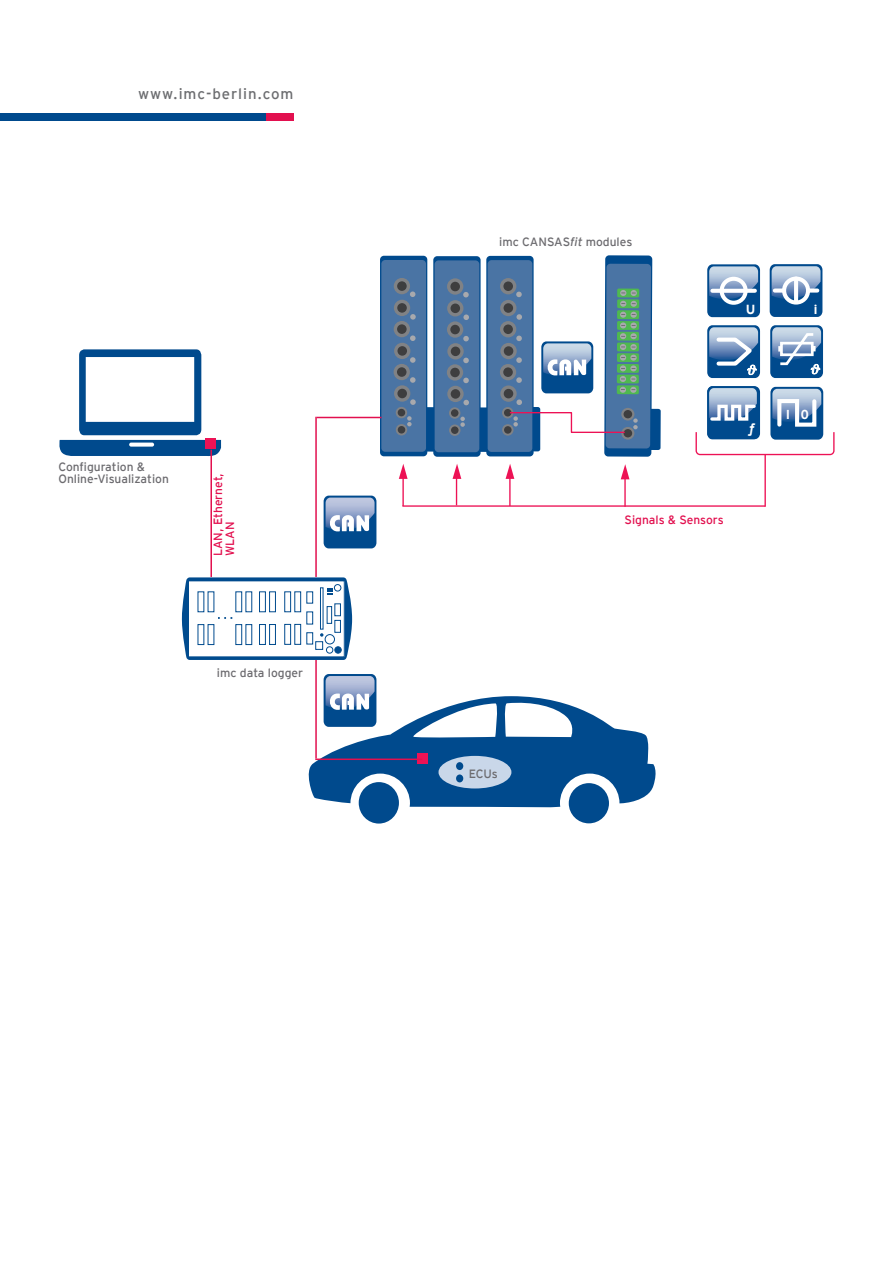
<style>
.page{position:relative;width:893px;height:1263px;background:#fff}
.page>*{position:absolute;margin:0;border:0;box-sizing:border-box;transform-origin:0 0}
.t1{font:15px "Interstate";letter-spacing:.06em;color:#6c6d70}
.t2{font:700 13.2px "Interstate";color:#fff}
.t3{font:700 13.2px "Arial";color:#fff}
.t4{font:700 13.05px "Interstate";color:#fff}
.t5{font:12px/12px "Interstate";color:#6c6b6f}
.t6{font:12px/12px "Interstate";color:#e2104f}
.s1{font-style:italic}
</style>
<div class="page">
<div style="left:770px;top:264px;width:52px;height:53px;background:#004a8d;border-radius:5px"></div>
<svg style="left:772px;top:266px;width:48px;height:33px"></svg>
<div style="left:707px;top:264px;width:53px;height:53px;background:#004a8d;border-radius:5px"></div>
<svg style="left:709px;top:266px;width:49px;height:33px"></svg>
<svg style="left:712px;top:289px;width:43px;height:4px"></svg>
<div style="left:720px;top:277px;width:28px;height:28px;border:4px solid #fff;border-radius:50%"></div>
<div style="left:808px;top:288px;width:9px;height:5px;background:#fff"></div>
<div style="left:782px;top:277px;width:28px;height:28px;border:4px solid #fff;border-radius:50%"></div>
<div style="left:775px;top:288px;width:9px;height:5px;background:#fff"></div>
<hr style="left:794px;top:279px;width:4px;height:23px;background:#fff">
<div style="left:707px;top:325px;width:53px;height:53px;background:#004a8d;border-radius:5px"></div>
<svg style="left:709px;top:327px;width:49px;height:48px"></svg>
<div style="left:770px;top:325px;width:53px;height:53px;background:#004a8d;border-radius:5px"></div>
<svg style="left:772px;top:327px;width:49px;height:47px"></svg>
<div style="left:569px;top:783px;width:40px;height:40px;background:#004a8d;border-radius:50%"></div>
<div style="left:359px;top:782px;width:40px;height:41px;background:#004a8d;border-radius:50%"></div>
<hr style="left:456px;top:473px;width:1px;height:32px;background:#ed1255">
<hr style="left:402px;top:505px;width:363px;height:2px;background:#ed1255">
<hr style="left:624px;top:472px;width:2px;height:35px;background:#ed1255">
<svg style="left:621px;top:464px;width:8px;height:15px"></svg>
<hr style="left:509px;top:475px;width:2px;height:31px;background:#ed1255">
<svg style="left:506px;top:464px;width:8px;height:15px"></svg>
<hr style="left:402px;top:475px;width:2px;height:31px;background:#ed1255">
<svg style="left:399px;top:464px;width:9px;height:15px"></svg>
<svg style="left:453px;top:464px;width:8px;height:15px"></svg>
<svg style="left:59px;top:349px;width:162px;height:107px"></svg>
<svg style="left:129px;top:443px;width:25px;height:4px"></svg>
<div style="left:205px;top:438px;width:11px;height:10px;background:#ed1255"></div>
<svg style="left:486px;top:256px;width:48px;height:200px"></svg>
<div style="left:488px;top:260px;width:44px;height:192px;background:#4a74a4;border-radius:4px"></div>
<div style="left:500px;top:278px;width:16px;height:16px;background:#808285;border-radius:50%"></div>
<div style="left:503px;top:281px;width:10px;height:10px;background:#3e3e3f;border-radius:50%"></div>
<svg style="left:500px;top:300px;width:16px;height:16px"></svg>
<div style="left:504px;top:303px;width:9px;height:10px;background:#3e3e3f;border-radius:50%"></div>
<div style="left:500px;top:321px;width:16px;height:16px;background:#808285;border-radius:50%"></div>
<div style="left:503px;top:324px;width:10px;height:10px;background:#3e3e3f;border-radius:50%"></div>
<svg style="left:500px;top:343px;width:17px;height:16px"></svg>
<div style="left:504px;top:346px;width:9px;height:10px;background:#3e3e3f;border-radius:50%"></div>
<div style="left:500px;top:364px;width:16px;height:16px;background:#808285;border-radius:50%"></div>
<div style="left:503px;top:367px;width:10px;height:10px;background:#3e3e3f;border-radius:50%"></div>
<svg style="left:500px;top:385px;width:17px;height:17px"></svg>
<div style="left:504px;top:389px;width:9px;height:9px;background:#3e3e3f;border-radius:50%"></div>
<svg style="left:502px;top:407px;width:11px;height:11px"></svg>
<div style="left:504px;top:409px;width:7px;height:7px;background:#3e3e3f;border-radius:50%"></div>
<svg style="left:502px;top:424px;width:11px;height:12px"></svg>
<div style="left:504px;top:426px;width:8px;height:8px;background:#3e3e3f;border-radius:50%"></div>
<svg style="left:433px;top:256px;width:48px;height:201px"></svg>
<div style="left:435px;top:260px;width:44px;height:192px;background:#4a74a4;border-radius:4px"></div>
<svg style="left:447px;top:278px;width:16px;height:17px"></svg>
<div style="left:450px;top:282px;width:10px;height:9px;background:#3e3e3f;border-radius:50%"></div>
<div style="left:447px;top:300px;width:16px;height:16px;background:#808285;border-radius:50%"></div>
<div style="left:451px;top:304px;width:9px;height:9px;background:#3e3e3f;border-radius:50%"></div>
<svg style="left:447px;top:321px;width:16px;height:17px"></svg>
<div style="left:450px;top:325px;width:10px;height:9px;background:#3e3e3f;border-radius:50%"></div>
<svg style="left:447px;top:343px;width:17px;height:16px"></svg>
<div style="left:451px;top:347px;width:9px;height:9px;background:#3e3e3f;border-radius:50%"></div>
<svg style="left:447px;top:364px;width:16px;height:17px"></svg>
<div style="left:450px;top:368px;width:10px;height:9px;background:#3e3e3f;border-radius:50%"></div>
<svg style="left:447px;top:386px;width:17px;height:16px"></svg>
<div style="left:451px;top:389px;width:9px;height:10px;background:#3e3e3f;border-radius:50%"></div>
<svg style="left:463px;top:292px;width:6px;height:5px"></svg>
<svg style="left:463px;top:314px;width:6px;height:6px"></svg>
<svg style="left:463px;top:336px;width:6px;height:5px"></svg>
<svg style="left:463px;top:358px;width:6px;height:5px"></svg>
<svg style="left:463px;top:378px;width:6px;height:5px"></svg>
<div style="left:380px;top:256px;width:47px;height:200px;background:#004a8d;border-radius:4px"></div>
<div style="left:381px;top:260px;width:45px;height:192px;background:#4a74a4;border-radius:4px"></div>
<div style="left:394px;top:278px;width:16px;height:16px;background:#808285;border-radius:50%"></div>
<div style="left:397px;top:281px;width:10px;height:10px;background:#3e3e3f;border-radius:50%"></div>
<div style="left:394px;top:300px;width:16px;height:16px;background:#808285;border-radius:50%"></div>
<div style="left:397px;top:303px;width:10px;height:10px;background:#3e3e3f;border-radius:50%"></div>
<div style="left:394px;top:321px;width:16px;height:16px;background:#808285;border-radius:50%"></div>
<div style="left:397px;top:324px;width:10px;height:10px;background:#3e3e3f;border-radius:50%"></div>
<div style="left:394px;top:343px;width:16px;height:16px;background:#808285;border-radius:50%"></div>
<div style="left:397px;top:346px;width:10px;height:10px;background:#3e3e3f;border-radius:50%"></div>
<div style="left:394px;top:364px;width:16px;height:16px;background:#808285;border-radius:50%"></div>
<div style="left:397px;top:367px;width:9px;height:10px;background:#3e3e3f;border-radius:50%"></div>
<div style="left:394px;top:385px;width:16px;height:17px;background:#808285;border-radius:50%"></div>
<div style="left:397px;top:389px;width:10px;height:9px;background:#3e3e3f;border-radius:50%"></div>
<svg style="left:410px;top:291px;width:5px;height:6px"></svg>
<svg style="left:410px;top:314px;width:6px;height:6px"></svg>
<svg style="left:410px;top:335px;width:6px;height:6px"></svg>
<svg style="left:410px;top:357px;width:6px;height:6px"></svg>
<svg style="left:410px;top:377px;width:6px;height:6px"></svg>
<svg style="left:380px;top:399px;width:111px;height:53px"></svg>
<hr style="left:764px;top:455px;width:2px;height:52px;background:#ed1255">
<svg style="left:508px;top:255px;width:153px;height:202px"></svg>
<hr style="left:315px;top:660px;width:2px;height:98px;background:#e2104f">
<div style="left:324px;top:674px;width:52px;height:53px;background:#004a8d;border-radius:5px"></div>
<svg style="left:308px;top:676px;width:348px;height:131px"></svg>
<svg style="left:182px;top:577px;width:170px;height:83px"></svg>
<div style="left:306px;top:591px;width:7px;height:13px;border:1px solid #004b8e"></div>
<hr style="left:315px;top:417px;width:2px;height:160px;background:#e2104f">
<hr style="left:210px;top:450px;width:2px;height:127px;background:#e2104f">
<hr style="left:317px;top:417px;width:65px;height:1px;background:#e2104f">
<div style="left:324px;top:496px;width:52px;height:52px;background:#004a8d;border-radius:5px"></div>
<svg style="left:326px;top:498px;width:49px;height:34px;background:#a4b6d4"></svg>
<div style="left:438px;top:756px;width:73px;height:32px;background:#c9d7e9;border-radius:50%"></div>
<div style="left:456px;top:762px;width:7px;height:8px;background:#004a8d;border-radius:50%"></div>
<div style="left:456px;top:774px;width:7px;height:8px;background:#004a8d;border-radius:50%"></div>
<div style="left:707px;top:386px;width:52px;height:53px;background:#004a8d;border-radius:5px"></div>
<svg style="left:695px;top:388px;width:139px;height:67px"></svg>
<div style="left:0;top:113px;width:270px;height:7px;background:#004a8d"></div>
<div style="left:266px;top:113px;width:28px;height:7px;background:#e2104f"></div>
<p class="t1" style="left:138px;top:86px;width:157px">www.imc-berlin.com</p>
<p class="t5" style="left:58px;top:461px;width:112px">Configuration &amp;<br>Online-Visualization</p>
<p class="t6" style="left:212px;top:556px;width:85px;rotate:-90deg">LAN, Ethernet,<br>WLAN</p>
<p class="t5" style="left:217px;top:667px;width:88px">imc data logger</p>
<p class="t5" style="left:499px;top:236px;width:135px">imc CANSAS<span class="s1">fit</span> modules</p>
<p class="t2" style="left:746px;top:302px;width:11px">U</p>
<p class="t2" style="left:814px;top:302px;width:5px">i</p>
<p class="t3" style="left:748px;top:420px;width:9px">ƒ</p>
<p class="t6" style="left:625px;top:513px;width:101px">Signals &amp; Sensors</p>
<p class="t4" style="left:786px;top:408px;width:24px">I 0</p>
<p class="t5" style="left:469px;top:767px;width:31px">ECUs</p>
</div>
